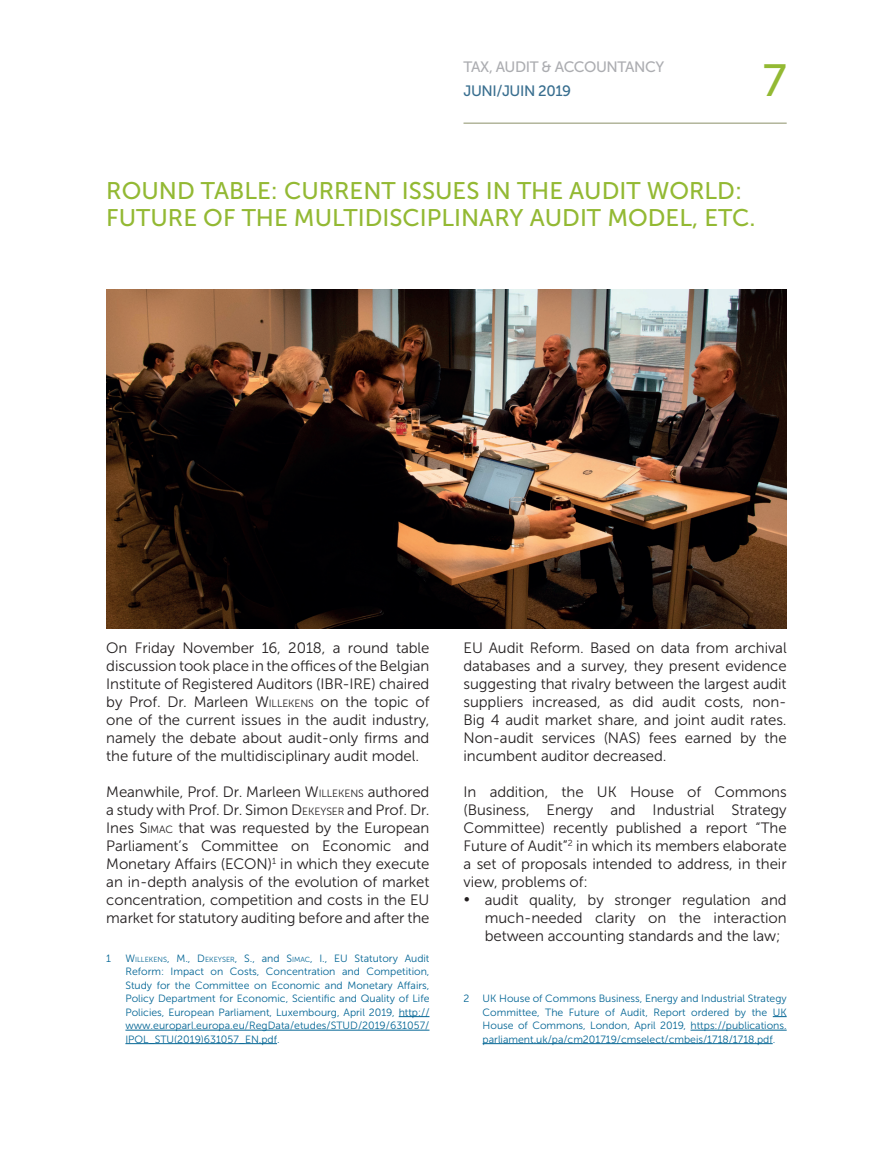
<style>
.page{position:relative;width:893px;height:1149px;background:#fff}
.page>*{position:absolute;margin:0;border:0;box-sizing:border-box;transform-origin:0 0}
.t1{font:45px "Museo Sans 500";color:#93b933}
._02_titel_groen{font:24px/27px "Museo Sans 500";color:#93b933}
.t2{font:15px/18px "Museo Sans 300";letter-spacing:-.005em;color:#231f20;text-align:justify}
.t3{font:15px "Museo Sans 500";letter-spacing:-.03em;color:#acadb1}
.t4{font:15px "Museo Sans 500";letter-spacing:-.03em;color:#386e8f}
._09_voetnoten{font:10.5px/13.5px "Museo Sans 300";color:#006494;text-align:justify}
.s1{font-style:inherit}
.s2{font-size:10.5px}
.s3{font-size:7.35px}
</style>
<div class="page">
<hr style="left:463px;top:122px;width:324px;height:2px;background:#b2b59b">
<hr style="left:399px;top:1016px;width:30px;height:1px;background:#006494">
<hr style="left:125px;top:1029px;width:304px;height:1px;background:#006494">
<hr style="left:125px;top:1043px;width:152px;height:1px;background:#006494">
<svg style="left:773px;top:1016px;width:14px;height:1px"></svg>
<hr style="left:690px;top:1029px;width:97px;height:1px;background:#006494">
<hr style="left:483px;top:1043px;width:290px;height:1px;background:#006494">
<img style="left:106px;top:289px;width:681px;height:339px">
<p class="t3" style="left:463px;top:58px;width:202px">TAX, AUDIT &amp; ACCOUNTANCY</p>
<p class="t4" style="left:463px;top:82px;width:109px">JUNI/JUIN 2019</p>
<h1 class="t1" style="left:763px;top:56px;width:25px">7</h1>
<p class="_02_titel_groen" style="left:106px;top:177px;width:651px">ROUND TABLE: CURRENT ISSUES IN THE AUDIT WORLD:<br>FUTURE OF THE MULTIDISCIPLINARY AUDIT MODEL, ETC.</p>
<p class="t2" style="left:106px;top:638px;width:325px">On Friday November 16, 2018, a round table discussion took place in the offices of the Belgian Institute of Registered Auditors (IBR-IRE) chaired by Prof. Dr. Marleen <span class="s1">W</span><span class="s2">ILLEKENS</span> on the topic of one of the current issues in the audit industry, namely the debate about audit-only firms and the future of the multidisciplinary audit model.</p>
<p class="t2" style="left:106px;top:782px;width:325px">Meanwhile, Prof. Dr. Marleen <span class="s1">W</span><span class="s2">ILLEKENS</span> authored a study with Prof. Dr. Simon <span class="s1">D</span><span class="s2">EKEYSER</span> and Prof. Dr.<br>Ines <span class="s1">S</span><span class="s2">IMAC</span> that was requested by the European Parliament’s Committee on Economic and Monetary Affairs (ECON)<sup>1</sup> in which they execute an in-depth analysis of the evolution of market concentration, competition and costs in the EU market for statutory auditing before and after the</p>
<p class="_09_voetnoten" style="left:106px;top:950px;width:6px">1</p>
<p class="_09_voetnoten" style="left:125px;top:950px;width:306px"><span class="s1">W</span><span class="s3">ILLEKENS</span>, M., <span class="s1">D</span><span class="s3">EKEYSER</span>, S., and <span class="s1">S</span><span class="s3">IMAC</span>, I., EU Statutory Audit Reform: Impact on Costs, Concentration and Competition, Study for the Committee on Economic and Monetary Affairs, Policy Department for Economic, Scientific and Quality of Life Policies, European Parliament, Luxembourg, April 2019, http:// www.europarl.europa.eu/RegData/etudes/STUD/2019/631057/ IPOL_STU(2019)631057_EN.pdf.</p>
<p class="t2" style="left:463px;top:638px;width:325px">EU Audit Reform. Based on data from archival databases and a survey, they present evidence suggesting that rivalry between the largest audit suppliers increased, as did audit costs, non-Big 4 audit market share, and joint audit rates.<br>Non-audit services (NAS) fees earned by the incumbent auditor decreased.</p>
<p class="t2" style="left:463px;top:782px;width:325px">In addition, the UK House of Commons (Business, Energy and Industrial Strategy Committee) recently published a report “The Future of Audit”<sup>2</sup> in which its members elaborate a set of proposals intended to address, in their view, problems of:</p>
<p class="t2" style="left:485px;top:890px;width:303px;text-indent:-21px">• audit quality, by stronger regulation and much-needed clarity on the interaction between accounting standards and the law;</p>
<p class="_09_voetnoten" style="left:463px;top:991px;width:7px">2</p>
<p class="_09_voetnoten" style="left:483px;top:991px;width:306px">UK House of Commons Business, Energy and Industrial Strategy Committee, The Future of Audit, Report ordered by the UK House of Commons, London, April 2019, https://publications. parliament.uk/pa/cm201719/cmselect/cmbeis/1718/1718.pdf.</p>
</div>
